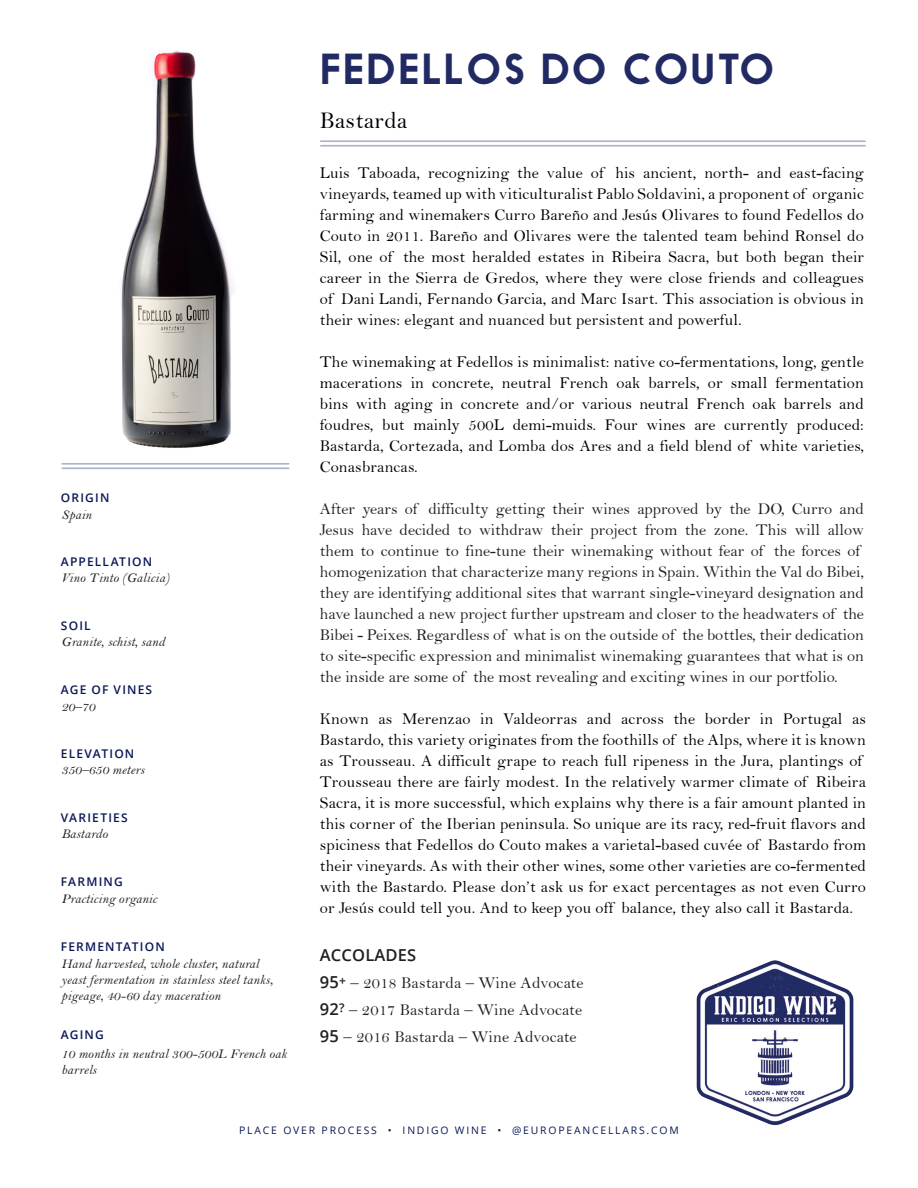
<style>
.page{position:relative;width:918px;height:1188px;background:#fff}
.page>*{position:absolute;margin:0;border:0;box-sizing:border-box;transform-origin:0 0}
.t1{font:500 40.5px "Nanami Pro";letter-spacing:.05em;color:#222a64}
.t2{font:24px "Bell";letter-spacing:.01em;color:#000}
.t3{font:16.5px/21px "Bell";letter-spacing:.01em;color:#000;text-align:justify}
.t4{font:16.5px/21px "Bell";color:#231f20}
.t5{font:600 16.5px "Open Sans";letter-spacing:.01em;color:#231f20}
.t6{font:13.5px/16.2px "Bell MT Italic";letter-spacing:.01em;color:#231f20}
.t7{font:600 12px "Open Sans";letter-spacing:.095em;color:#091855}
.t8{font:10.35px "Open Sans";letter-spacing:.175em;color:#091855}
.s1{font-family:"Open Sans";font-weight:600}
</style>
<div class="page">
<hr style="left:62px;top:467px;width:227px;height:2px;background:#091855">
<hr style="left:62px;top:463px;width:227px;height:2px;background:#091855">
<hr style="left:321px;top:145px;width:544px;height:2px;background:#091855">
<hr style="left:321px;top:140px;width:544px;height:2px;background:#091855">
<img style="left:696px;top:960px;width:158px;height:166px">
<img style="left:121px;top:50px;width:112px;height:398px">
<h1 class="t1" style="left:320px;top:44px;width:456px">FEDELLOS DO COUTO</h1>
<p class="t7" style="left:61px;top:490px;width:50px">ORIGIN</p>
<p class="t6" style="left:61px;top:506px;width:32px">Spain</p>
<p class="t7" style="left:61px;top:553px;width:93px">APPELLATION</p>
<p class="t6" style="left:61px;top:569px;width:110px">Vino Tinto (Galicia)</p>
<p class="t7" style="left:61px;top:617px;width:31px">SOIL</p>
<p class="t6" style="left:61px;top:634px;width:105px">Granite, schist, sand</p>
<p class="t7" style="left:61px;top:682px;width:93px">AGE OF VINES</p>
<p class="t6" style="left:61px;top:698px;width:35px">20–70</p>
<p class="t7" style="left:61px;top:745px;width:75px">ELEVATION</p>
<p class="t6" style="left:61px;top:762px;width:85px">350–650 meters</p>
<p class="t7" style="left:61px;top:809px;width:68px">VARIETIES</p>
<p class="t6" style="left:61px;top:826px;width:48px">Bastardo</p>
<p class="t7" style="left:61px;top:873px;width:63px">FARMING</p>
<p class="t6" style="left:61px;top:891px;width:97px">Practicing organic</p>
<p class="t7" style="left:61px;top:938px;width:105px">FERMENTATION</p>
<p class="t6" style="left:61px;top:955px;width:213px">Hand harvested, whole cluster, natural yeast fermentation in stainless steel tanks, pigeage, 40-60 day maceration</p>
<p class="t7" style="left:61px;top:1027px;width:44px">AGING</p>
<p class="t6" style="left:61px;top:1046px;width:227px">10 months in neutral 300-500L French oak barrels</p>
<p class="t2" style="left:320px;top:106px;width:89px">Bastarda</p>
<p class="t3" style="left:320px;top:162px;width:546px">Luis Taboada, recognizing the value of his ancient, north- and east-facing vineyards, teamed up with viticulturalist Pablo Soldavini, a proponent of organic farming and winemakers Curro Bareño and Jesús Olivares to found Fedellos do Couto in 2011. Bareño and Olivares were the talented team behind Ronsel do Sil, one of the most heralded estates in Ribeira Sacra, but both began their career in the Sierra de Gredos, where they were close friends and colleagues of Dani Landi, Fernando Garcia, and Marc Isart. This association is obvious in their wines: elegant and nuanced but persistent and powerful.</p>
<p class="t3" style="left:320px;top:351px;width:546px">The winemaking at Fedellos is minimalist: native co-fermentations, long, gentle macerations in concrete, neutral French oak barrels, or small fermentation bins with aging in concrete and/or various neutral French oak barrels and foudres, but mainly 500L demi-muids. Four wines are currently produced:<br>Bastarda, Cortezada, and Lomba dos Ares and a field blend of white varieties, Conasbrancas.</p>
<p class="t4" style="left:320px;top:498px;width:546px">After years of difficulty getting their wines approved by the DO, Curro and Jesus have decided to withdraw their project from the zone. This will allow them to continue to fine-tune their winemaking without fear of the forces of homogenization that characterize many regions in Spain. Within the Val do Bibei, they are identifying additional sites that warrant single-vineyard designation and have launched a new project further upstream and closer to the headwaters of the Bibei - Peixes. Regardless of what is on the outside of the bottles, their dedication to site-specific expression and minimalist winemaking guarantees that what is on the inside are some of the most revealing and exciting wines in our portfolio.</p>
<p class="t3" style="left:320px;top:708px;width:548px;text-align:left">Known as Merenzao in Valdeorras and across the border in Portugal as Bastardo, this variety originates from the foothills of the Alps, where it is known as Trousseau. A difficult grape to reach full ripeness in the Jura, plantings of Trousseau there are fairly modest. In the relatively warmer climate of Ribeira Sacra, it is more successful, which explains why there is a fair amount planted in this corner of the Iberian peninsula. So unique are its racy, red-fruit flavors and spiciness that Fedellos do Couto makes a varietal-based cuvée of Bastardo from their vineyards. As with their other wines, some other varieties are co-fermented with the Bastardo. Please don’t ask us for exact percentages as not even Curro or Jesús could tell you. And to keep you off balance, they also call it Bastarda.</p>
<p class="t5" style="left:320px;top:944px;width:98px">ACCOLADES</p>
<p class="t4" style="left:320px;top:972px;width:265px"><span class="s1">95</span><sup>+</sup> – 2018 Bastarda – Wine Advocate</p>
<p class="t4" style="left:320px;top:999px;width:264px"><span class="s1">92</span><sup>?</sup> – 2017 Bastarda – Wine Advocate</p>
<p class="t4" style="left:320px;top:1026px;width:258px"><span class="s1">95</span> – 2016 Bastarda – Wine Advocate</p>
<p class="t8" style="left:239px;top:1123px;width:441px">PLACE OVER PROCESS • INDIGO WINE • @EUROPEANCELLARS.COM</p>
</div>
